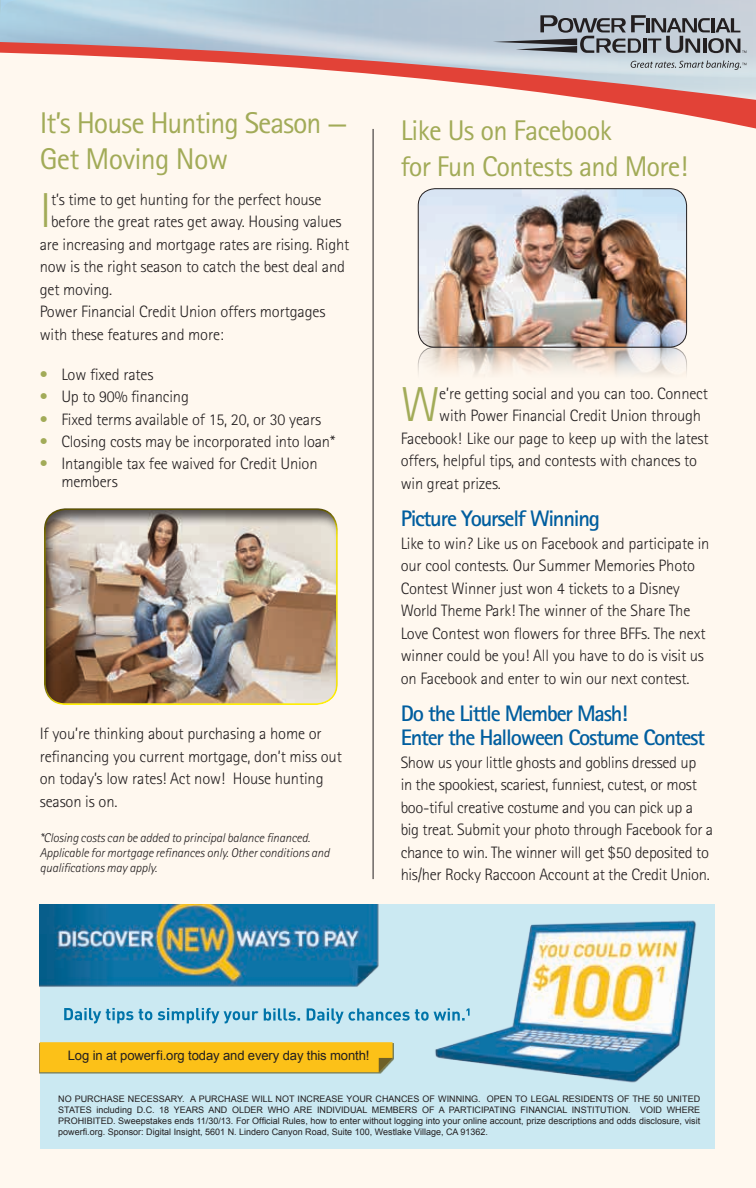
<style>
.page{position:relative;width:756px;height:1188px;background:#fff}
.page>*{position:absolute;margin:0;border:0;box-sizing:border-box;transform-origin:0 0}
.t1{font:300 49.05px "Rotis Sans Serif";color:#a2ab58}
.t2{font:30px/36px "Rotis Sans Serif";letter-spacing:-.035em;color:#a2ab58}
.t3{font:28.5px/36px "Rotis Sans Serif";letter-spacing:-.025em;color:#a2ab58}
.t4{font:700 22.5px/24px "Rotis Sans Serif";letter-spacing:-.055em;color:#005e9f}
.t5{font:300 16.5px/22.5px "Rotis Sans Serif";letter-spacing:-.01em;color:#231f20}
.t6{font:13.05px "Arial";letter-spacing:-.01em;color:#231f20}
.t7{font:italic 300 12.75px/15.3px "Rotis Sans Serif";letter-spacing:-.01em;color:#231f20}
.t8{font:9px/10.8px "Arial";color:#231f20;text-align:justify}
.s1{color:#a2ab58}
</style>
<div class="page">
<div style="left:0;top:225px;width:756px;height:963px;background:#fff8ef"></div>
<svg style="left:0;top:0;width:756px;height:225px;fill:#fff8ef"></svg>
<hr style="left:373px;top:129px;width:1px;height:750px;background:#231f20">
<img style="left:418px;top:189px;width:269px;height:227px">
<div style="left:418px;top:188px;width:269px;height:160px;border:1px solid #231f20;border-radius:17px"></div>
<svg style="left:418px;top:347px;width:269px;height:69px;fill:#fff8ef"></svg>
<div style="left:418px;top:347px;width:269px;height:69px;border:1px solid #231f20;border-radius:17px"></div>
<div style="left:40px;top:904px;width:675px;height:245px;background:#cbe9f2"></div>
<img style="left:435px;top:920px;width:261px;height:163px">
<svg style="left:64px;top:1008px;width:406px;height:16px"></svg>
<svg style="left:40px;top:1042px;width:353px;height:31px;background:#f6be1d"></svg>
<img style="left:40px;top:904px;width:339px;height:83px">
<div style="left:42px;top:508px;width:297px;height:199px;background:#231f20;opacity:.75"></div>
<h2 class="t2" style="left:40px;top:104px;width:310px">It’s House H unting Season —<br>Get Moving Now</h2>
<h1 class="t1" style="left:40px;top:182px;width:13px">I</h1>
<p class="t5" style="left:51px;top:188px;width:272px">t’s time to get hunting for the perfect house</p>
<p class="t5" style="left:51px;top:210px;width:292px">before the great rates get away. Housing values</p>
<p class="t5" style="left:40px;top:233px;width:311px">are increasing and mortgage rates are rising. Right</p>
<p class="t5" style="left:40px;top:255px;width:307px">now is the right season to catch the best deal and</p>
<p class="t5" style="left:40px;top:278px;width:74px">get moving.</p>
<p class="t5" style="left:40px;top:300px;width:287px">Power Financial Credit Union offers mortgages</p>
<p class="t5" style="left:40px;top:323px;width:186px">with these features and more:</p>
<p class="t5" style="left:40px;top:363px;width:115px"><span class="s1">•</span> Low fixed rates</p>
<p class="t5" style="left:40px;top:386px;width:151px"><span class="s1">•</span> Up to 90% financing</p>
<p class="t5" style="left:40px;top:408px;width:283px"><span class="s1">•</span> Fixed terms available of 15, 20, or 30 years</p>
<p class="t5" style="left:40px;top:430px;width:297px"><span class="s1">•</span> Closing costs may be incorporated into loan*</p>
<p class="t5" style="left:61px;top:455px;width:258px;line-height:18px;text-indent:-22px"><span class="s1">•</span> Intangible tax fee waived for Credit Union members</p>
<p class="t5" style="left:40px;top:722px;width:304px">If you’re thinking about purchasing a home or refinancing you current mortgage, don’t miss out on today’s low rates! Act now! House hunting season is on.</p>
<p class="t7" style="left:40px;top:830px;width:291px">*Closing costs can be added to principal balance financed.<br>Applicable for mortgage refinances only. Other conditions and qualifications may apply.</p>
<h3 class="t3" style="left:401px;top:112px;width:289px">Like Us on Facebook<br>for Fun Contests and More!</h3>
<h1 class="t1" style="left:401px;top:377px;width:41px">W</h1>
<p class="t5" style="left:439px;top:382px;width:270px">e’re getting social and you can too. Connect</p>
<p class="t5" style="left:439px;top:405px;width:263px">with Power Financial Credit Union through</p>
<p class="t5" style="left:401px;top:427px;width:310px">Facebook! Like our page to keep up with the latest</p>
<p class="t5" style="left:401px;top:450px;width:298px">offers, helpful tips, and contests with chances to</p>
<p class="t5" style="left:401px;top:472px;width:102px">win great prizes.</p>
<h3 class="t4" style="left:401px;top:506px;width:201px">Picture Yourself Winning</h3>
<p class="t5" style="left:401px;top:532px;width:310px">Like to win? Like us on Facebook and participate in our cool contests. Our Summer Memories Photo Contest Winner just won 4 tickets to a Disney World Theme Park! The winner of the Share The Love Contest won flowers for three BFFs. The next winner could be you! All you have to do is visit us on Facebook and enter to win our next contest.</p>
<h3 class="t4" style="left:401px;top:701px;width:306px">Do the Little Member Mash!<br>Enter the Halloween Costume Contest</h3>
<p class="t5" style="left:401px;top:751px;width:314px">Show us your little ghosts and goblins dressed up<br>in the spookiest, scariest, funniest, cutest, or most boo-tiful creative costume and you can pick up a big treat. Submit your photo through Facebook for a chance to win. The winner will get $50 deposited to his/her Rocky Raccoon Account at the Credit Union.</p>
<p class="t6" style="left:68px;top:1047px;width:303px">Log in at powerfi.org today and every day this month!</p>
<p class="t8" style="left:58px;top:1094px;width:644px">NO PURCHASE NECESSARY. A PURCHASE WILL NOT INCREASE YOUR CHANCES OF WINNING. OPEN TO LEGAL RESIDENTS OF THE 50 UNITED STATES including D.C. 18 YEARS AND OLDER WHO ARE INDIVIDUAL MEMBERS OF A PARTICIPATING FINANCIAL INSTITUTION. VOID WHERE PROHIBITED. Sweepstakes ends 11/30/13. For Official Rules, how to enter without logging into your online account, prize descriptions and odds disclosure, visit powerfi.org. Sponsor: Digital Insight, 5601 N. Lindero Canyon Road, Suite 100, Westlake Village, CA 91362.</p>
</div>
